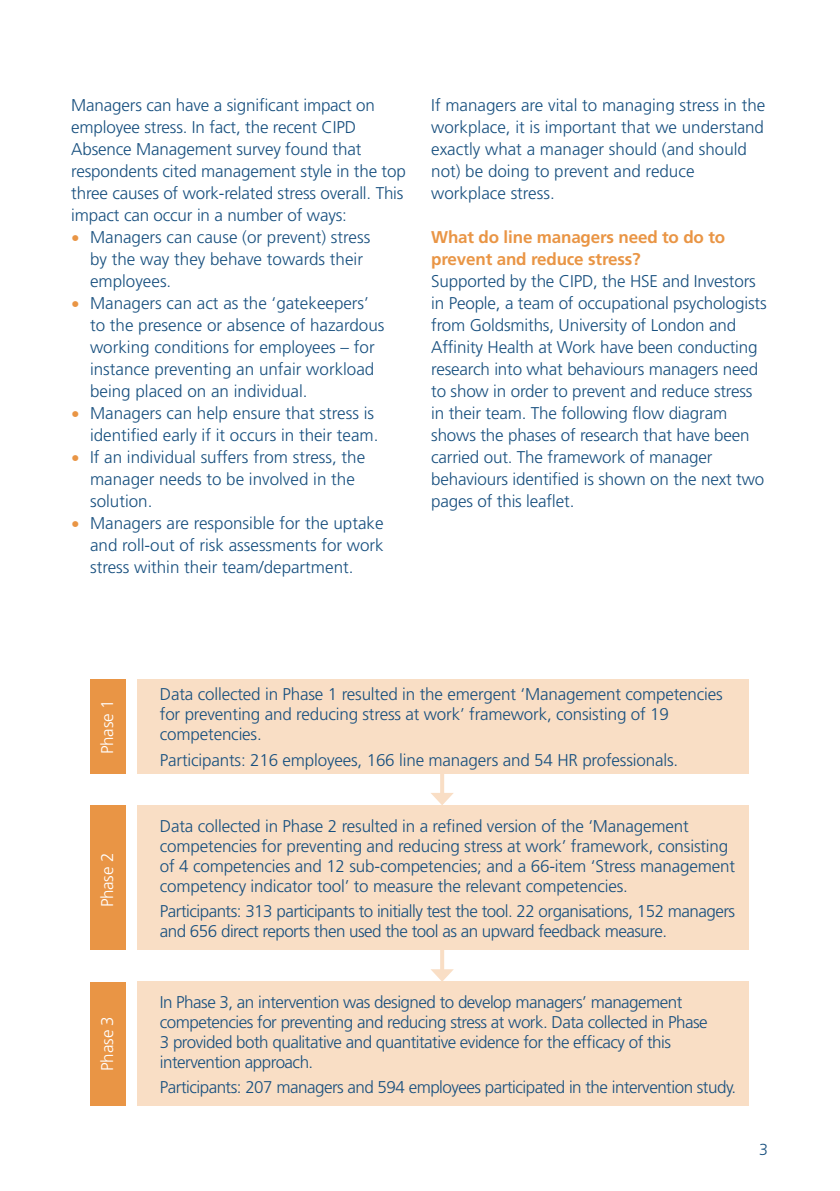
<style>
.page{position:relative;width:840px;height:1191px;background:#fff}
.page>*{position:absolute;margin:0;border:0;box-sizing:border-box;transform-origin:0 0}
.t1{font:300 17px/22px "Frutiger";letter-spacing:-.01em;color:#18507f}
.t2{font:300 17px/20px "Frutiger";letter-spacing:-.03em;color:#18507f}
.t3{font:700 17px/22px "Frutiger";letter-spacing:-.01em;color:#e99545}
.t4{font:300 17px "Frutiger";letter-spacing:-.01em;color:#fff}
.t5{font:300 16px "Frutiger";color:#18507f}
.s1{color:#e99545}
</style>
<div class="page">
<div style="left:90px;top:679px;width:36px;height:95px;background:#e99545"></div>
<div style="left:90px;top:805px;width:36px;height:145px;background:#e99545"></div>
<div style="left:90px;top:981px;width:36px;height:124px;background:#e99545"></div>
<div style="left:137px;top:679px;width:611px;height:94px;background:#f9dec5"></div>
<div style="left:137px;top:805px;width:611px;height:145px;background:#f9dec5"></div>
<div style="left:137px;top:981px;width:611px;height:124px;background:#f9dec5"></div>
<hr style="left:440px;top:773px;width:4px;height:23px;background:#f9dec5">
<svg style="left:431px;top:793px;width:22px;height:12px"></svg>
<hr style="left:440px;top:948px;width:4px;height:24px;background:#f9dec5">
<svg style="left:431px;top:969px;width:22px;height:12px"></svg>
<p class="t1" style="left:71px;top:94px;width:336px">Managers can have a significant impact on employee stress. In fact, the recent CIPD Absence Management survey found that respondents cited management style in the top three causes of work-related stress overall. This impact can occur in a number of ways:</p>
<p class="t1" style="left:90px;top:226px;width:281px;text-indent:-19px"><span class="s1">•</span> Managers can cause (or prevent) stress by the way they behave towards their employees.</p>
<p class="t1" style="left:90px;top:292px;width:296px;text-indent:-19px"><span class="s1">•</span> Managers can act as the ‘gatekeepers’ to the presence or absence of hazardous working conditions for employees – for instance preventing an unfair workload being placed on an individual.</p>
<p class="t1" style="left:71px;top:402px;width:308px;text-align:right"><span class="s1">•</span> Managers can help ensure that stress is identified early if it occurs in their team.</p>
<p class="t1" style="left:90px;top:446px;width:276px;text-indent:-19px"><span class="s1">•</span> If an individual suffers from stress, the manager needs to be involved in the solution.</p>
<p class="t1" style="left:90px;top:512px;width:295px;text-align:justify;text-indent:-19px"><span class="s1">•</span> Managers are responsible for the uptake and roll-out of risk assessments for work stress within their team/department.</p>
<p class="t1" style="left:431px;top:94px;width:335px">If managers are vital to managing stress in the workplace, it is important that we understand exactly what a manager should (and should not) be doing to prevent and reduce workplace stress.</p>
<p class="t3" style="left:431px;top:226px;width:295px">What do line managers need to do to prevent and reduce stress?</p>
<p class="t1" style="left:431px;top:270px;width:337px">Supported by the CIPD, the HSE and Investors in People, a team of occupational psychologists from Goldsmiths, University of London and Affinity Health at Work have been conducting research into what behaviours managers need to show in order to prevent and reduce stress in their team. The following flow diagram shows the phases of research that have been carried out. The framework of manager behaviours identified is shown on the next two pages of this leaflet.</p>
<p class="t4" style="left:98px;top:754px;width:56px;rotate:-90deg">Phase 1</p>
<p class="t4" style="left:98px;top:907px;width:56px;rotate:-90deg">Phase 2</p>
<p class="t4" style="left:98px;top:1070px;width:56px;rotate:-90deg">Phase 3</p>
<p class="t1" style="left:160px;top:684px;width:564px;line-height:20px">Data collected in Phase 1 resulted in the emergent ‘Management competencies for preventing and reducing stress at work’ framework, consisting of 19 competencies.</p>
<p class="t1" style="left:160px;top:749px;width:519px">Participants: 216 employees, 166 line managers and 54 HR professionals.</p>
<p class="t1" style="left:160px;top:815px;width:576px;line-height:20px">Data collected in Phase 2 resulted in a refined version of the ‘Management competencies for preventing and reducing stress at work’ framework, consisting of 4 competencies and 12 sub-competencies; and a 66-item ‘Stress management competency indicator tool’ to measure the relevant competencies.</p>
<p class="t2" style="left:160px;top:901px;width:576px">Participants: 313 participants to initially test the tool. 22 organisations, 152 managers and 656 direct reports then used the tool as an upward feedback measure.</p>
<p class="t2" style="left:160px;top:991px;width:549px">In Phase 3, an intervention was designed to develop managers’ management competencies for preventing and reducing stress at work. Data collected in Phase 3 provided both qualitative and quantitative evidence for the efficacy of this intervention approach.</p>
<p class="t2" style="left:160px;top:1077px;width:577px">Participants: 207 managers and 594 employees participated in the intervention study.</p>
<p class="t5" style="left:758px;top:1140px;width:10px">3</p>
</div>
